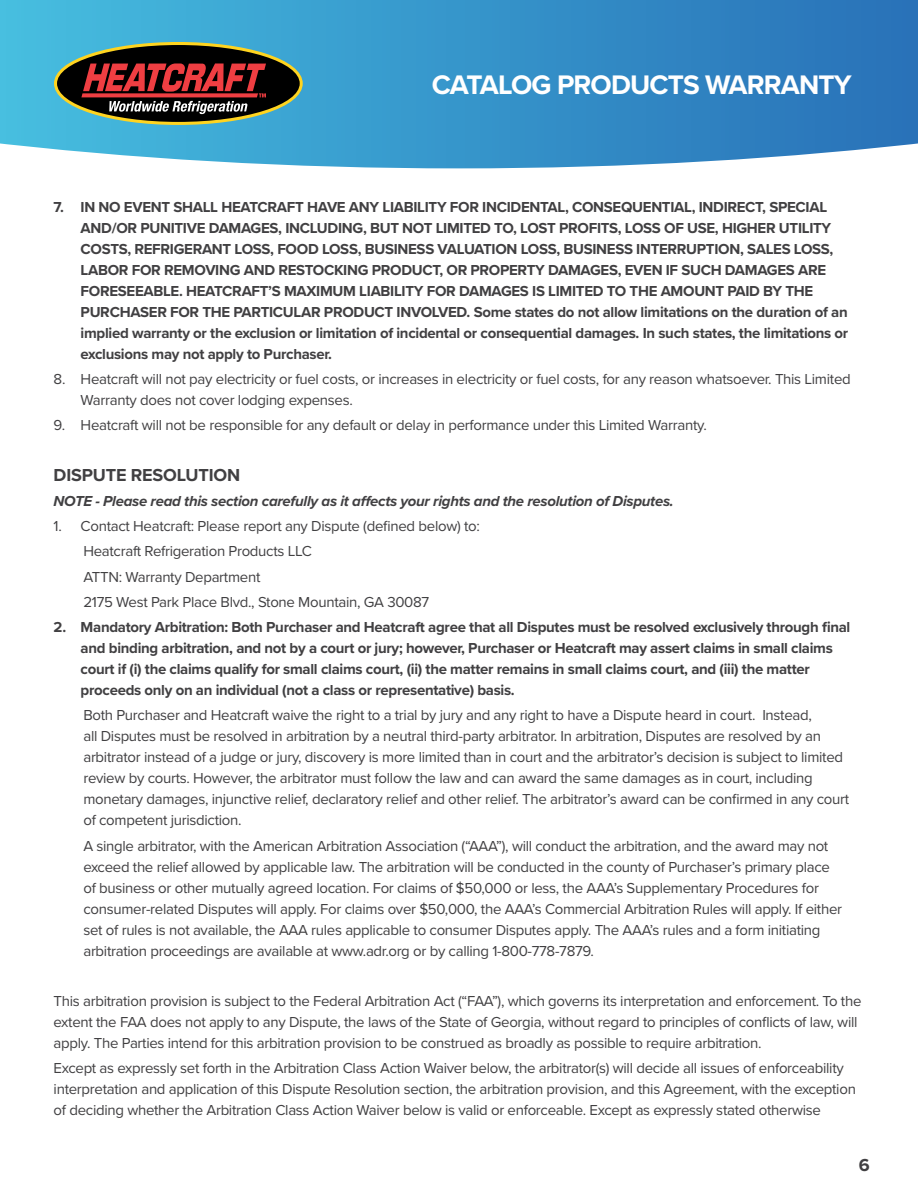
<style>
.page{position:relative;width:918px;height:1188px;background:#fff}
.page>*{position:absolute;margin:0;border:0;box-sizing:border-box;transform-origin:0 0}
.t1{font:700 27.75px "Proxima Nova";letter-spacing:-.03em;color:#fff}
.t2{font:700 18px "Proxima Nova";letter-spacing:-.01em;color:#414042}
.t3{font:15px/21px "Proxima Nova";letter-spacing:-.02em;color:#414042}
.t4{font:700 15px/21px "Proxima Nova";letter-spacing:-.02em;color:#414042}
.t5{font:italic 700 15px "Proxima Nova";letter-spacing:-.02em;color:#414042}
</style>
<div class="page">
<svg style="left:0;top:0;width:918px;height:168px;background:#4098cc"></svg>
<svg style="left:54px;top:42px;width:249px;height:83px;background:#554944"></svg>
<h1 class="t1" style="left:432px;top:65px;width:421px">CATALOG PRODUCTS WARRANTY</h1>
<p class="t4" style="left:81px;top:196px;width:769px;text-indent:-27px">7. IN NO EVENT SHALL HEATCRAFT HAVE ANY LIABILITY FOR INCIDENTAL, CONSEQUENTIAL, INDIRECT, SPECIAL AND/OR PUNITIVE DAMAGES, INCLUDING, BUT NOT LIMITED TO, LOST PROFITS, LOSS OF USE, HIGHER UTILITY COSTS, REFRIGERANT LOSS, FOOD LOSS, BUSINESS VALUATION LOSS, BUSINESS INTERRUPTION, SALES LOSS, LABOR FOR REMOVING AND RESTOCKING PRODUCT, OR PROPERTY DAMAGES, EVEN IF SUCH DAMAGES ARE FORESEEABLE. HEATCRAFT’S MAXIMUM LIABILITY FOR DAMAGES IS LIMITED TO THE AMOUNT PAID BY THE PURCHASER FOR THE PARTICULAR PRODUCT INVOLVED. Some states do not allow limitations on the duration of an implied warranty or the exclusion or limitation of incidental or consequential damages. In such states, the limitations or exclusions may not apply to Purchaser.</p>
<p class="t3" style="left:81px;top:368px;width:772px;text-indent:-27px">8. Heatcraft will not pay electricity or fuel costs, or increases in electricity or fuel costs, for any reason whatsoever. This Limited<br>Warranty does not cover lodging expenses.</p>
<p class="t3" style="left:54px;top:414px;width:655px">9. Heatcraft will not be responsible for any default or delay in performance under this Limited Warranty.</p>
<p class="t2" style="left:54px;top:461px;width:188px">DISPUTE RESOLUTION</p>
<p class="t5" style="left:54px;top:490px;width:622px">NOTE - Please read this section carefully as it affects your rights and the resolution of Disputes.</p>
<p class="t3" style="left:83px;top:513px;width:398px;line-height:25.2px;text-indent:-30px">1. Contact Heatcraft: Please report any Dispute (defined below) to:<br>Heatcraft Refrigeration Products LLC<br>ATTN: Warranty Department<br>2175 West Park Place Blvd., Stone Mountain, GA 30087</p>
<p class="t4" style="left:81px;top:616px;width:771px;text-indent:-27px">2. Mandatory Arbitration: Both Purchaser and Heatcraft agree that all Disputes must be resolved exclusively through final and binding arbitration, and not by a court or jury; however, Purchaser or Heatcraft may assert claims in small claims court if (i) the claims qualify for small claims court, (ii) the matter remains in small claims court, and (iii) the matter proceeds only on an individual (not a class or representative) basis.</p>
<p class="t3" style="left:83px;top:704px;width:767px">Both Purchaser and Heatcraft waive the right to a trial by jury and any right to have a Dispute heard in court. Instead,<br>all Disputes must be resolved in arbitration by a neutral third-party arbitrator. In arbitration, Disputes are resolved by an arbitrator instead of a judge or jury, discovery is more limited than in court and the arbitrator’s decision is subject to limited review by courts. However, the arbitrator must follow the law and can award the same damages as in court, including monetary damages, injunctive relief, declaratory relief and other relief. The arbitrator’s award can be confirmed in any court of competent jurisdiction.</p>
<p class="t3" style="left:83px;top:835px;width:760px">A single arbitrator, with the American Arbitration Association (“AAA”), will conduct the arbitration, and the award may not exceed the relief allowed by applicable law. The arbitration will be conducted in the county of Purchaser’s primary place of business or other mutually agreed location. For claims of $50,000 or less, the AAA’s Supplementary Procedures for consumer-related Disputes will apply. For claims over $50,000, the AAA’s Commercial Arbitration Rules will apply. If either set of rules is not available, the AAA rules applicable to consumer Disputes apply. The AAA’s rules and a form initiating arbitration proceedings are available at www.adr.org or by calling 1-800-778-7879.</p>
<p class="t3" style="left:54px;top:990px;width:809px">This arbitration provision is subject to the Federal Arbitration Act (“FAA”), which governs its interpretation and enforcement. To the extent the FAA does not apply to any Dispute, the laws of the State of Georgia, without regard to principles of conflicts of law, will apply. The Parties intend for this arbitration provision to be construed as broadly as possible to require arbitration.</p>
<p class="t3" style="left:54px;top:1057px;width:804px">Except as expressly set forth in the Arbitration Class Action Waiver below, the arbitrator(s) will decide all issues of enforceability interpretation and application of this Dispute Resolution section, the arbitration provision, and this Agreement, with the exception of deciding whether the Arbitration Class Action Waiver below is valid or enforceable. Except as expressly stated otherwise</p>
<p class="t2" style="left:859px;top:1151px;width:12px">6</p>
</div>
